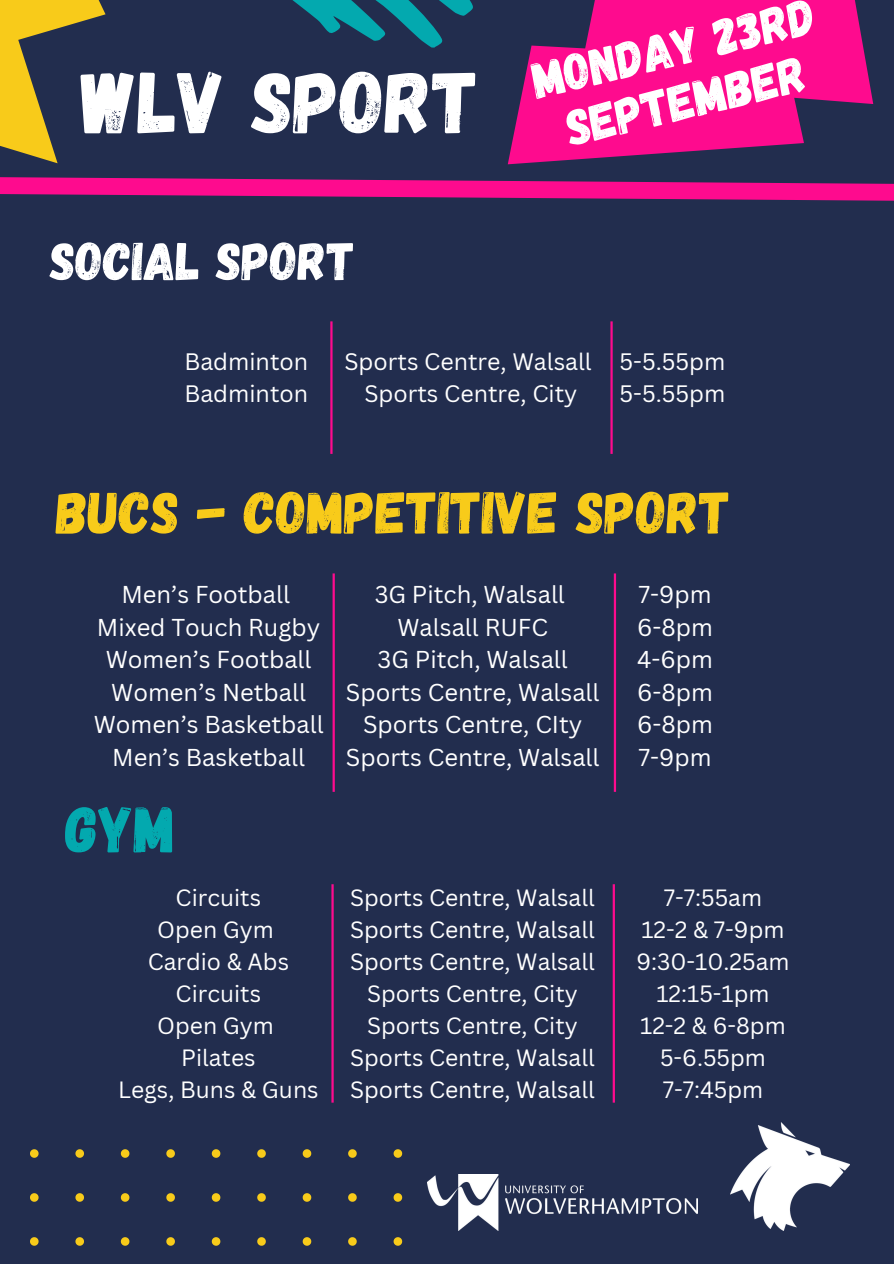
<style>
.page{position:relative;width:894px;height:1264px;background:#fff}
.page>*{position:absolute;margin:0;border:0;box-sizing:border-box;transform-origin:0 0}
.t1{font:87.15px "Gagalin";color:#fff}
.t2{font:65.55px "Gagalin";color:#03a9af}
.t3{font:59.25px "Gagalin";color:#f8cb1a}
.t4{font:53.4px "Gagalin";color:#fff}
.t5{font:51px/54px "Gagalin";color:#fff;text-align:center}
.t6{font:23.7px "Canva Sans";color:#fff}
.t7{font:23.1px "Canva Sans";color:#fff}
.t8{font:22.95px "Canva Sans";color:#fff}
</style>
<div class="page">
<div style="left:0;top:0;width:893px;height:1263px;background:#222d4e"></div>
<svg style="left:30px;top:1149px;width:372px;height:97px"></svg>
<svg style="left:507px;top:0;width:366px;height:164px;fill:#fe0b8e"></svg>
<hr style="left:331px;top:884px;width:2px;height:218px;background:#fe0b8e">
<img style="left:427px;top:1174px;width:270px;height:56px">
<img style="left:730px;top:1122px;width:119px;height:108px">
<hr style="left:612px;top:884px;width:2px;height:218px;background:#fe0b8e">
<hr style="left:330px;top:321px;width:2px;height:133px;background:#fe0b8e">
<hr style="left:610px;top:321px;width:2px;height:133px;background:#fe0b8e">
<svg style="left:0;top:0;width:106px;height:164px"></svg>
<svg style="left:292px;top:0;width:181px;height:48px"></svg>
<svg style="left:0;top:177px;width:893px;height:24px"></svg>
<hr style="left:332px;top:573px;width:3px;height:218px;background:#fe0b8e">
<hr style="left:613px;top:573px;width:3px;height:218px;background:#fe0b8e">
<p class="t1" style="left:81px;top:46px;width:399px">WLV SPORT</p>
<p class="t4" style="left:50px;top:226px;width:306px">SOCIAL SPORT</p>
<p class="t5" style="left:526px;top:52px;width:290px;rotate:-13deg">MONDAY 23RD<br>SEPTEMBER</p>
<p class="t7" style="left:184px;top:346px;width:125px">Badminton</p>
<p class="t7" style="left:184px;top:377px;width:125px">Badminton</p>
<p class="t7" style="left:344px;top:346px;width:249px">Sports Centre, Walsall</p>
<p class="t7" style="left:364px;top:377px;width:214px">Sports Centre, City</p>
<p class="t7" style="left:619px;top:345px;width:107px">5-5.55pm</p>
<p class="t7" style="left:619px;top:377px;width:107px">5-5.55pm</p>
<p class="t3" style="left:56px;top:474px;width:676px">BUCS - COMPETITIVE SPORT</p>
<p class="t6" style="left:121px;top:577px;width:170px">Men’s Football</p>
<p class="t6" style="left:97px;top:610px;width:225px">Mixed Touch Rugby</p>
<p class="t6" style="left:106px;top:643px;width:207px">Women’s Football</p>
<p class="t6" style="left:111px;top:675px;width:196px">Women’s Netball</p>
<p class="t6" style="left:94px;top:708px;width:231px">Women’s Basketball</p>
<p class="t6" style="left:112px;top:740px;width:194px">Men’s Basketball</p>
<p class="t2" style="left:66px;top:786px;width:111px">GYM</p>
<h3 class="t8" style="left:176px;top:881px;width:87px">Circuits</h3>
<p class="t8" style="left:157px;top:913px;width:118px">Open Gym</p>
<h1 class="t8" style="left:148px;top:945px;width:143px">Cardio &amp; Abs</h1>
<h3 class="t8" style="left:176px;top:977px;width:87px">Circuits</h3>
<p class="t8" style="left:157px;top:1009px;width:118px">Open Gym</p>
<p class="t8" style="left:181px;top:1041px;width:76px">Pilates</p>
<p class="t8" style="left:118px;top:1072px;width:202px">Legs, Buns &amp; Guns</p>
<p class="t6" style="left:374px;top:577px;width:192px">3G Pitch, Walsall</p>
<p class="t6" style="left:397px;top:610px;width:152px">Walsall RUFC</p>
<p class="t6" style="left:377px;top:643px;width:192px">3G Pitch, Walsall</p>
<p class="t6" style="left:346px;top:675px;width:255px">Sports Centre, Walsall</p>
<p class="t6" style="left:363px;top:708px;width:221px">Sports Centre, CIty</p>
<p class="t6" style="left:346px;top:740px;width:255px">Sports Centre, Walsall</p>
<p class="t8" style="left:350px;top:881px;width:246px">Sports Centre, Walsall</p>
<p class="t8" style="left:350px;top:913px;width:246px">Sports Centre, Walsall</p>
<p class="t8" style="left:350px;top:945px;width:246px">Sports Centre, Walsall</p>
<h2 class="t8" style="left:367px;top:977px;width:212px">Sports Centre, City</h2>
<p class="t8" style="left:367px;top:1009px;width:212px">Sports Centre, City</p>
<p class="t8" style="left:350px;top:1041px;width:246px">Sports Centre, Walsall</p>
<p class="t8" style="left:350px;top:1072px;width:246px">Sports Centre, Walsall</p>
<p class="t6" style="left:638px;top:577px;width:75px">7-9pm</p>
<p class="t6" style="left:637px;top:610px;width:77px">6-8pm</p>
<p class="t6" style="left:637px;top:643px;width:77px">4-6pm</p>
<p class="t6" style="left:637px;top:675px;width:77px">6-8pm</p>
<p class="t6" style="left:637px;top:708px;width:77px">6-8pm</p>
<p class="t6" style="left:638px;top:740px;width:75px">7-9pm</p>
<p class="t8" style="left:663px;top:881px;width:100px">7-7:55am</p>
<p class="t8" style="left:641px;top:913px;width:144px">12-2 &amp; 7-9pm</p>
<p class="t8" style="left:636px;top:945px;width:155px">9:30-10.25am</p>
<h2 class="t8" style="left:656px;top:977px;width:115px">12:15-1pm</h2>
<p class="t8" style="left:640px;top:1009px;width:147px">12-2 &amp; 6-8pm</p>
<p class="t8" style="left:659px;top:1041px;width:107px">5-6.55pm</p>
<p class="t8" style="left:662px;top:1072px;width:102px">7-7:45pm</p>
</div>
